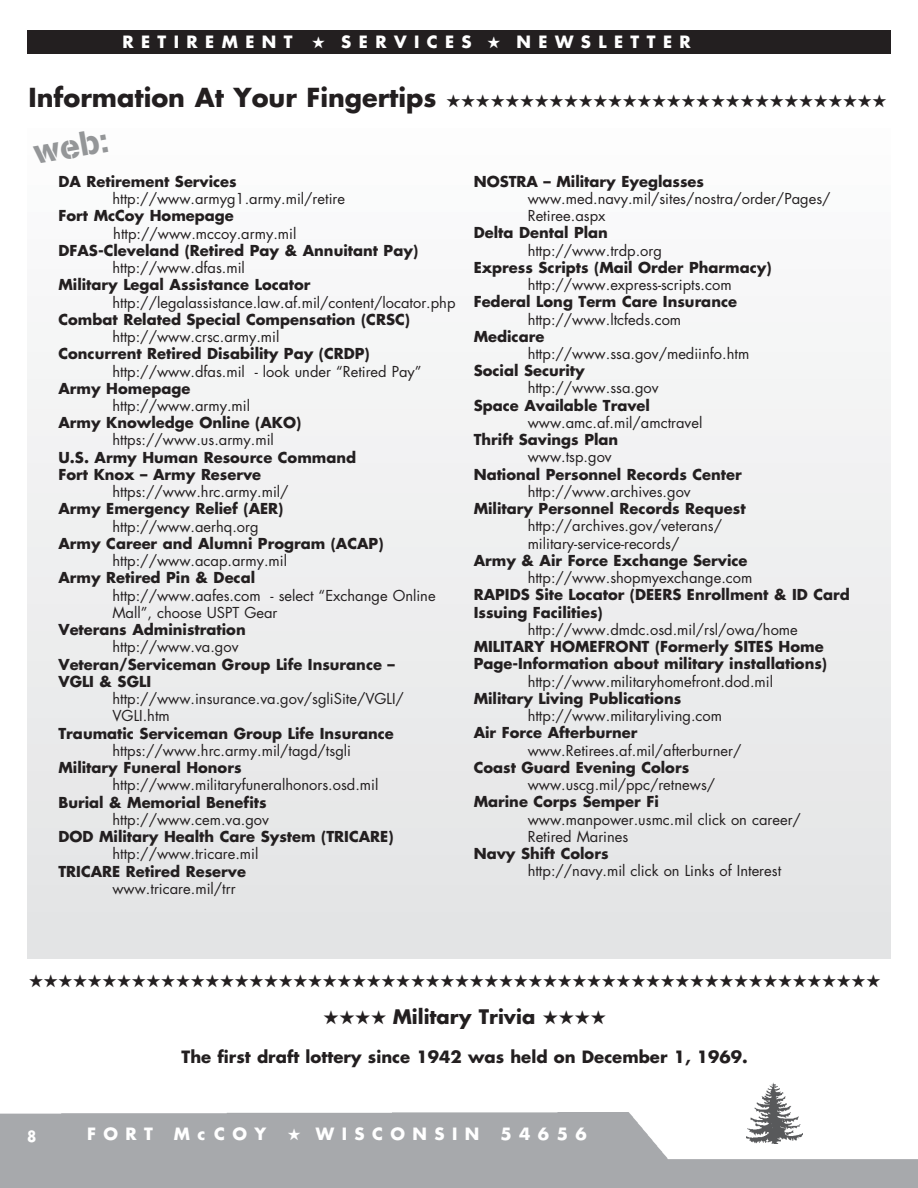
<style>
.page{position:relative;width:918px;height:1188px;background:#fff}
.page>*{position:absolute;margin:0;border:0;box-sizing:border-box;transform-origin:0 0}
.t1{font:36px "Cargo D";color:#949698}
.t2{font:700 25.5px "Futura";color:#231f20}
.t3{font:700 19.5px "Futura";color:#231f20}
.t4{font:18px "Zapf Dingbats ITC";color:#231f20}
.t5{font:700 16.5px "Futura";letter-spacing:.45em;color:#fff}
.t6{font:700 16.5px "Futura";color:#231f20}
.t7{font:700 15px "Futura";color:#fff;scale:.9 1}
.t8{font:14.7px/17.2px "Futura";color:#231f20}
.t9{font:700 14.7px/17.2px "Futura";color:#231f20}
</style>
<div class="page">
<div style="left:27px;top:30px;width:864px;height:24px;background:#231f20"></div>
<div style="left:27px;top:104px;width:864px;height:854px;background:linear-gradient(to right,#f0f0f1,#f0f0f1)"></div>
<img style="left:0;top:1112px;width:918px;height:76px">
<img style="left:747px;top:1082px;width:55px;height:62px">
<p class="t5" style="left:123px;top:30px;width:570px">RETIREMENT ★ SERVICES ★ NEWSLETTER</p>
<h2 class="t2" style="left:28px;top:80px;width:860px">Information At Your Fingertips ★★★★★★★★★★★★★★★★★★★★★★★★★★★★★★</h2>
<h1 class="t1" style="left:30px;top:132px;width:77px;rotate:-10deg">web:</h1>
<p class="t9" style="left:58px;top:172px;width:180px">DA Retirement Services</p>
<p class="t8" style="left:112px;top:190px;width:234px">http://www.armyg1.army.mil/retire</p>
<p class="t9" style="left:58px;top:207px;width:177px">Fort McCoy Homepage</p>
<p class="t8" style="left:113px;top:224px;width:185px">http://www.mccoy.army.mil</p>
<p class="t9" style="left:58px;top:241px;width:361px">DFAS-Cleveland (Retired Pay &amp; Annuitant Pay)</p>
<p class="t8" style="left:112px;top:259px;width:134px">http://www.dfas.mil</p>
<p class="t9" style="left:58px;top:276px;width:254px">Military Legal Assistance Locator</p>
<p class="t8" style="left:112px;top:293px;width:345px">http://legalassistance.law.af.mil/content/locator.php</p>
<p class="t9" style="left:58px;top:310px;width:353px">Combat Related Special Compensation (CRSC)</p>
<p class="t8" style="left:112px;top:328px;width:168px">http://www.crsc.army.mil</p>
<p class="t9" style="left:58px;top:345px;width:313px">Concurrent Retired Disability Pay (CRDP)</p>
<p class="t8" style="left:112px;top:362px;width:311px">http://www.dfas.mil - look under “Retired Pay”</p>
<p class="t9" style="left:58px;top:379px;width:133px">Army Homepage</p>
<p class="t8" style="left:112px;top:397px;width:139px">http://www.army.mil</p>
<p class="t9" style="left:58px;top:414px;width:244px">Army Knowledge Online (AKO)</p>
<p class="t8" style="left:112px;top:431px;width:163px">https://www.us.army.mil</p>
<p class="t9" style="left:58px;top:448px;width:299px">U.S. Army Human Resource Command<br>Fort Knox – Army Reserve</p>
<p class="t8" style="left:112px;top:483px;width:178px">https://www.hrc.army.mil/</p>
<p class="t9" style="left:58px;top:500px;width:226px">Army Emergency Relief (AER)</p>
<p class="t8" style="left:112px;top:517px;width:148px">http://www.aerhq.org</p>
<p class="t9" style="left:58px;top:534px;width:327px">Army Career and Alumni Program (ACAP)</p>
<p class="t8" style="left:112px;top:552px;width:176px">http://www.acap.army.mil</p>
<p class="t9" style="left:58px;top:569px;width:198px">Army Retired Pin &amp; Decal</p>
<p class="t8" style="left:112px;top:586px;width:325px">http://www.aafes.com - select “Exchange Online<br>Mall”, choose USPT Gear</p>
<p class="t9" style="left:58px;top:621px;width:189px">Veterans Administration</p>
<p class="t8" style="left:112px;top:638px;width:128px">http://www.va.gov</p>
<p class="t9" style="left:58px;top:655px;width:338px">Veteran/Serviceman Group Life Insurance –<br>VGLI &amp; SGLI</p>
<p class="t8" style="left:112px;top:690px;width:293px">http://www.insurance.va.gov/sgliSite/VGLI/<br>VGLI.htm</p>
<p class="t9" style="left:58px;top:724px;width:337px">Traumatic Serviceman Group Life Insurance</p>
<p class="t8" style="left:112px;top:742px;width:240px">https://www.hrc.army.mil/tagd/tsgli</p>
<p class="t9" style="left:58px;top:759px;width:185px">Military Funeral Honors</p>
<p class="t8" style="left:112px;top:776px;width:267px">http://www.militaryfuneralhonors.osd.mil</p>
<p class="t9" style="left:58px;top:793px;width:210px">Burial &amp; Memorial Benefits</p>
<p class="t8" style="left:112px;top:811px;width:158px">http://www.cem.va.gov</p>
<p class="t9" style="left:58px;top:828px;width:337px">DOD Military Health Care System (TRICARE)</p>
<p class="t8" style="left:112px;top:845px;width:147px">http://www.tricare.mil</p>
<p class="t9" style="left:58px;top:862px;width:189px">TRICARE Retired Reserve</p>
<p class="t8" style="left:112px;top:880px;width:125px">www.tricare.mil/trr</p>
<p class="t9" style="left:474px;top:172px;width:232px">NOSTRA – Military Eyeglasses</p>
<p class="t8" style="left:528px;top:190px;width:304px">www.med.navy.mil/sites/nostra/order/Pages/<br>Retiree.aspx</p>
<p class="t9" style="left:474px;top:224px;width:136px">Delta Dental Plan</p>
<p class="t8" style="left:528px;top:241px;width:136px">http://www.trdp.org</p>
<p class="t9" style="left:474px;top:258px;width:300px">Express Scripts (Mail Order Pharmacy)</p>
<p class="t8" style="left:528px;top:276px;width:205px">http://www.express-scripts.com</p>
<p class="t9" style="left:474px;top:293px;width:265px">Federal Long Term Care Insurance</p>
<p class="t8" style="left:528px;top:310px;width:155px">http://www.ltcfeds.com</p>
<p class="t9" style="left:474px;top:327px;width:72px">Medicare</p>
<p class="t8" style="left:528px;top:345px;width:223px">http://www.ssa.gov/mediinfo.htm</p>
<p class="t9" style="left:474px;top:362px;width:113px">Social Security</p>
<p class="t8" style="left:528px;top:379px;width:132px">http://www.ssa.gov</p>
<p class="t9" style="left:474px;top:396px;width:178px">Space Available Travel</p>
<p class="t8" style="left:528px;top:414px;width:176px">www.amc.af.mil/amctravel</p>
<p class="t9" style="left:474px;top:431px;width:146px">Thrift Savings Plan</p>
<p class="t8" style="left:528px;top:448px;width:86px">www.tsp.gov</p>
<p class="t9" style="left:474px;top:465px;width:270px">National Personnel Records Center</p>
<p class="t8" style="left:528px;top:483px;width:165px">http://www.archives.gov</p>
<p class="t9" style="left:474px;top:500px;width:273px">Military Personnel Records Request</p>
<p class="t8" style="left:528px;top:517px;width:196px">http://archives.gov/veterans/ military-service-records/</p>
<p class="t9" style="left:474px;top:551px;width:275px">Army &amp; Air Force Exchange Service</p>
<p class="t8" style="left:528px;top:569px;width:226px">http://www.shopmyexchange.com</p>
<p class="t9" style="left:474px;top:586px;width:378px">RAPIDS Site Locator (DEERS Enrollment &amp; ID Card<br>Issuing Facilities)</p>
<p class="t8" style="left:528px;top:621px;width:272px">http://www.dmdc.osd.mil/rsl/owa/home</p>
<p class="t9" style="left:474px;top:638px;width:355px">MILITARY HOMEFRONT (Formerly SITES Home<br>Page-Information about military installations)</p>
<p class="t8" style="left:528px;top:672px;width:247px">http://www.militaryhomefront.dod.mil</p>
<p class="t9" style="left:474px;top:689px;width:209px">Military Living Publications</p>
<p class="t8" style="left:528px;top:707px;width:196px">http://www.militaryliving.com</p>
<p class="t9" style="left:474px;top:724px;width:165px">Air Force Afterburner</p>
<p class="t8" style="left:528px;top:741px;width:215px">www.Retirees.af.mil/afterburner/</p>
<p class="t9" style="left:474px;top:758px;width:217px">Coast Guard Evening Colors</p>
<p class="t8" style="left:528px;top:776px;width:189px">www.uscg.mil/ppc/retnews/</p>
<p class="t9" style="left:474px;top:793px;width:187px">Marine Corps Semper Fi</p>
<p class="t8" style="left:528px;top:810px;width:275px">www.manpower.usmc.mil click on career/<br>Retired Marines</p>
<p class="t9" style="left:474px;top:844px;width:136px">Navy Shift Colors</p>
<p class="t8" style="left:528px;top:862px;width:255px">http://navy.mil click on Links of Interest</p>
<p class="t4" style="left:29px;top:972px;width:853px">★★★★★★★★★★★★★★★★★★★★★★★★★★★★★★★★★★★★★★★★★★★★★★★★★★★★★★★★★★</p>
<h3 class="t3" style="left:323px;top:1003px;width:285px">★★★★ Military Trivia ★★★★</h3>
<p class="t6" style="left:182px;top:1045px;width:568px">The first draft lottery since 1942 was held on December 1, 1969.</p>
<p class="t7" style="left:27px;top:1126px;width:12px">8</p>
<p class="t5" style="left:87px;top:1122px;width:67px">FORT</p>
<p class="t5" style="left:174px;top:1122px;width:94px">McCOY</p>
<p class="t5" style="left:287px;top:1122px;width:193px">★ WISCONSIN</p>
<p class="t5" style="left:500px;top:1122px;width:88px">54656</p>
</div>
